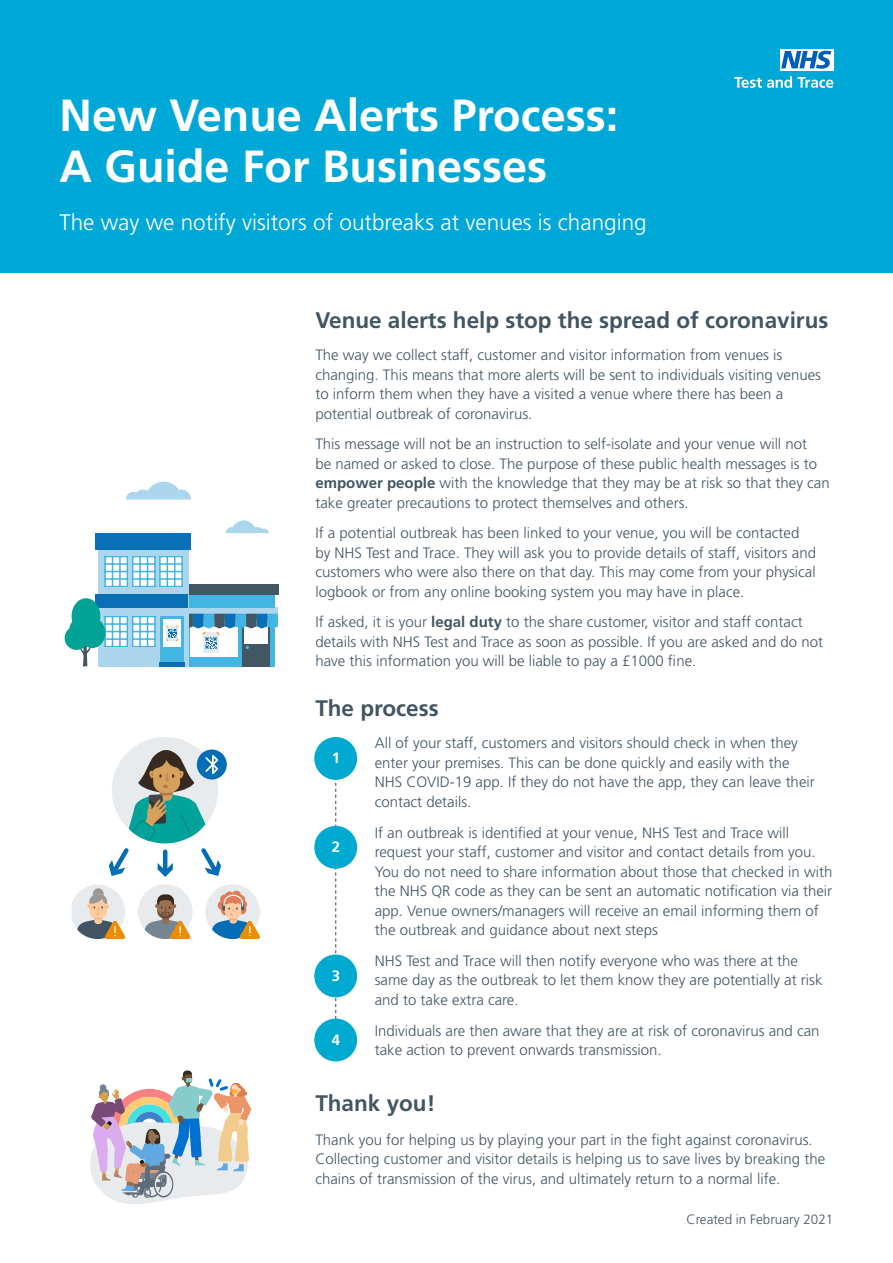
<style>
.page{position:relative;width:893px;height:1263px;background:#fff}
.page>*{position:absolute;margin:0;border:0;box-sizing:border-box;transform-origin:0 0}
.t1{font:700 45px "Frutiger";color:#fff}
.Page_title{font:700 22.5px "Frutiger";color:#425563}
.Text{font:300 22.5px "Frutiger";color:#fff}
.Text-2{font:300 15px/19.5px "Frutiger";color:#425563}
.Text-3{font:700 15px "Frutiger";color:#fff}
.Text-4{font:300 13.5px "Frutiger";color:#425563}
.s1{font-weight:700}
</style>
<div class="page">
<svg style="left:335px;top:782px;width:1px;height:236px"></svg>
<div style="left:0;top:0;width:893px;height:273px;background:#00a8d7"></div>
<svg style="left:734px;top:76px;width:99px;height:12px"></svg>
<div style="left:780px;top:49px;width:53px;height:22px;background:#fff"></div>
<svg style="left:781px;top:51px;width:50px;height:18px"></svg>
<div style="left:314px;top:737px;width:43px;height:43px;background:#00a9cf;border-radius:50%"></div>
<div style="left:314px;top:826px;width:43px;height:43px;background:#00a9cf;border-radius:50%"></div>
<div style="left:314px;top:954px;width:43px;height:43px;background:#00a9cf;border-radius:50%"></div>
<div style="left:314px;top:1018px;width:43px;height:43px;background:#00a9cf;border-radius:50%"></div>
<div style="left:185px;top:614px;width:90px;height:52px;background:#42b5e3"></div>
<div style="left:243px;top:617px;width:27px;height:49px;background:#425763"></div>
<div style="left:190px;top:620px;width:48px;height:37px;background:#fff"></div>
<div style="left:182px;top:607px;width:96px;height:7px;background:#abd6ed"></div>
<div style="left:188px;top:592px;width:87px;height:15px;background:#42b5e3"></div>
<div style="left:188px;top:584px;width:90px;height:10px;background:#425763"></div>
<div style="left:98px;top:546px;width:90px;height:120px;background:#abd6ed"></div>
<hr style="left:160px;top:662px;width:25px;height:4px;background:#0a70b5">
<div style="left:95px;top:594px;width:93px;height:13px;background:#0a70b5"></div>
<div style="left:96px;top:533px;width:95px;height:17px;background:#0a70b5"></div>
<svg style="left:133px;top:618px;width:21px;height:28px"></svg>
<hr style="left:147px;top:617px;width:1px;height:30px;background:#42b5e3">
<hr style="left:139px;top:617px;width:2px;height:30px;background:#42b5e3">
<hr style="left:132px;top:617px;width:1px;height:30px;background:#42b5e3">
<hr style="left:154px;top:617px;width:1px;height:30px;background:#42b5e3">
<hr style="left:132px;top:623px;width:23px;height:2px;background:#42b5e3">
<hr style="left:132px;top:638px;width:23px;height:2px;background:#42b5e3">
<svg style="left:106px;top:618px;width:21px;height:28px"></svg>
<hr style="left:119px;top:617px;width:2px;height:30px;background:#42b5e3">
<hr style="left:112px;top:617px;width:1px;height:30px;background:#42b5e3">
<hr style="left:105px;top:617px;width:1px;height:30px;background:#42b5e3">
<hr style="left:127px;top:617px;width:1px;height:30px;background:#42b5e3">
<hr style="left:105px;top:623px;width:23px;height:2px;background:#42b5e3">
<svg style="left:105px;top:631px;width:49px;height:1px"></svg>
<hr style="left:105px;top:638px;width:23px;height:2px;background:#42b5e3">
<svg style="left:106px;top:646px;width:48px;height:1px"></svg>
<svg style="left:106px;top:617px;width:48px;height:1px"></svg>
<svg style="left:133px;top:558px;width:21px;height:28px"></svg>
<hr style="left:147px;top:557px;width:1px;height:30px;background:#42b5e3">
<hr style="left:139px;top:557px;width:2px;height:30px;background:#42b5e3">
<hr style="left:132px;top:557px;width:1px;height:30px;background:#42b5e3">
<hr style="left:154px;top:557px;width:1px;height:30px;background:#42b5e3">
<hr style="left:132px;top:563px;width:23px;height:2px;background:#42b5e3">
<hr style="left:132px;top:578px;width:23px;height:2px;background:#42b5e3">
<svg style="left:161px;top:558px;width:20px;height:28px"></svg>
<hr style="left:174px;top:557px;width:1px;height:30px;background:#42b5e3">
<hr style="left:167px;top:557px;width:1px;height:30px;background:#42b5e3">
<hr style="left:160px;top:557px;width:1px;height:30px;background:#42b5e3">
<hr style="left:181px;top:557px;width:1px;height:30px;background:#42b5e3">
<hr style="left:160px;top:563px;width:22px;height:2px;background:#42b5e3">
<hr style="left:160px;top:578px;width:22px;height:2px;background:#42b5e3">
<svg style="left:106px;top:558px;width:21px;height:28px"></svg>
<hr style="left:119px;top:557px;width:2px;height:30px;background:#42b5e3">
<hr style="left:112px;top:557px;width:1px;height:30px;background:#42b5e3">
<hr style="left:105px;top:557px;width:1px;height:30px;background:#42b5e3">
<hr style="left:127px;top:557px;width:1px;height:30px;background:#42b5e3">
<hr style="left:105px;top:563px;width:23px;height:2px;background:#42b5e3">
<svg style="left:106px;top:571px;width:75px;height:1px"></svg>
<hr style="left:105px;top:578px;width:23px;height:2px;background:#42b5e3">
<svg style="left:106px;top:586px;width:75px;height:1px"></svg>
<svg style="left:106px;top:557px;width:76px;height:1px"></svg>
<div style="left:161px;top:617px;width:23px;height:45px;background:#42b5e3"></div>
<div style="left:164px;top:619px;width:17px;height:27px;background:#fff"></div>
<svg style="left:226px;top:520px;width:43px;height:13px"></svg>
<svg style="left:126px;top:482px;width:65px;height:18px"></svg>
<svg style="left:80px;top:646px;width:11px;height:20px"></svg>
<div style="left:65px;top:626px;width:24px;height:24px;background:#00a396;border-radius:50%"></div>
<div style="left:69px;top:618px;width:23px;height:22px;background:#00a396;border-radius:50%"></div>
<div style="left:79px;top:618px;width:26px;height:30px;background:#00a396;border-radius:50%"></div>
<div style="left:72px;top:598px;width:28px;height:36px;background:#00a396;border-radius:50%"></div>
<div style="left:203px;top:632px;width:16px;height:21px;background:#e6ebed"></div>
<svg style="left:166px;top:614px;width:112px;height:35px"></svg>
<div style="left:205px;top:884px;width:55px;height:55px;background:#e8ebed;border-radius:50%"></div>
<div style="left:232px;top:891px;width:9px;height:9px;background:#de7d59;border-radius:50%"></div>
<svg style="left:212px;top:893px;width:48px;height:46px"></svg>
<div style="left:138px;top:884px;width:55px;height:55px;background:#e8ebed;border-radius:50%"></div>
<svg style="left:145px;top:894px;width:46px;height:45px"></svg>
<svg style="left:72px;top:884px;width:54px;height:55px"></svg>
<div style="left:112px;top:737px;width:106px;height:106px;background:#e8ebed;border-radius:50%"></div>
<svg style="left:197px;top:749px;width:30px;height:30px"></svg>
<svg style="left:109px;top:750px;width:112px;height:127px"></svg>
<svg style="left:90px;top:1071px;width:161px;height:133px"></svg>
<p class="t1" style="left:60px;top:89px;width:560px">New Venue Alerts Process:</p>
<p class="t1" style="left:60px;top:140px;width:489px">A Guide For Businesses</p>
<p class="Text" style="left:60px;top:210px;width:589px">The way we notify visitors of outbreaks at venues is changing</p>
<p class="Page_title" style="left:315px;top:307px;width:515px">Venue alerts help stop the spread of coronavirus</p>
<p class="Text-2" style="left:315px;top:345px;width:507px">The way we collect staff, customer and visitor information from venues is changing. This means that more alerts will be sent to individuals visiting venues to inform them when they have a visited a venue where there has been a potential outbreak of coronavirus.</p>
<p class="Text-2" style="left:315px;top:434px;width:516px">This message will not be an instruction to self-isolate and your venue will not<br>be named or asked to close. The purpose of these public health messages is to <span class="s1">empower people</span> with the knowledge that they may be at risk so that they can take greater precautions to protect themselves and others.</p>
<p class="Text-2" style="left:315px;top:523px;width:502px">If a potential outbreak has been linked to your venue, you will be contacted by NHS Test and Trace. They will ask you to provide details of staff, visitors and customers who were also there on that day. This may come from your physical logbook or from any online booking system you may have in place.</p>
<p class="Text-2" style="left:315px;top:613px;width:509px">If asked, it is your <span class="s1">legal duty</span> to the share customer, visitor and staff contact details with NHS Test and Trace as soon as possible. If you are asked and do not have this information you will be liable to pay a £1000 fine.</p>
<p class="Page_title" style="left:315px;top:695px;width:125px">The process</p>
<p class="Text-3" style="left:332px;top:749px;width:10px">1</p>
<p class="Text-3" style="left:332px;top:838px;width:10px">2</p>
<p class="Text-3" style="left:332px;top:966px;width:10px">3</p>
<p class="Text-3" style="left:332px;top:1031px;width:10px">4</p>
<p class="Text-2" style="left:375px;top:733px;width:442px">All of your staff, customers and visitors should check in when they enter your premises. This can be done quickly and easily with the NHS COVID-19 app. If they do not have the app, they can leave their contact details.</p>
<p class="Text-2" style="left:375px;top:823px;width:459px">If an outbreak is identified at your venue, NHS Test and Trace will request your staff, customer and visitor and contact details from you.<br>You do not need to share information about those that checked in with the NHS QR code as they can be sent an automatic notification via their app. Venue owners/managers will receive an email informing them of the outbreak and guidance about next steps</p>
<p class="Text-2" style="left:375px;top:951px;width:449px">NHS Test and Trace will then notify everyone who was there at the same day as the outbreak to let them know they are potentially at risk and to take extra care.</p>
<p class="Text-2" style="left:375px;top:1021px;width:446px">Individuals are then aware that they are at risk of coronavirus and can take action to prevent onwards transmission.</p>
<p class="Page_title" style="left:315px;top:1090px;width:122px">Thank you!</p>
<p class="Text-2" style="left:315px;top:1130px;width:511px">Thank you for helping us by playing your part in the fight against coronavirus.<br>Collecting customer and visitor details is helping us to save lives by breaking the chains of transmission of the virus, and ultimately return to a normal life.</p>
<p class="Text-4" style="left:687px;top:1212px;width:148px">Created in February 2021</p>
</div>
